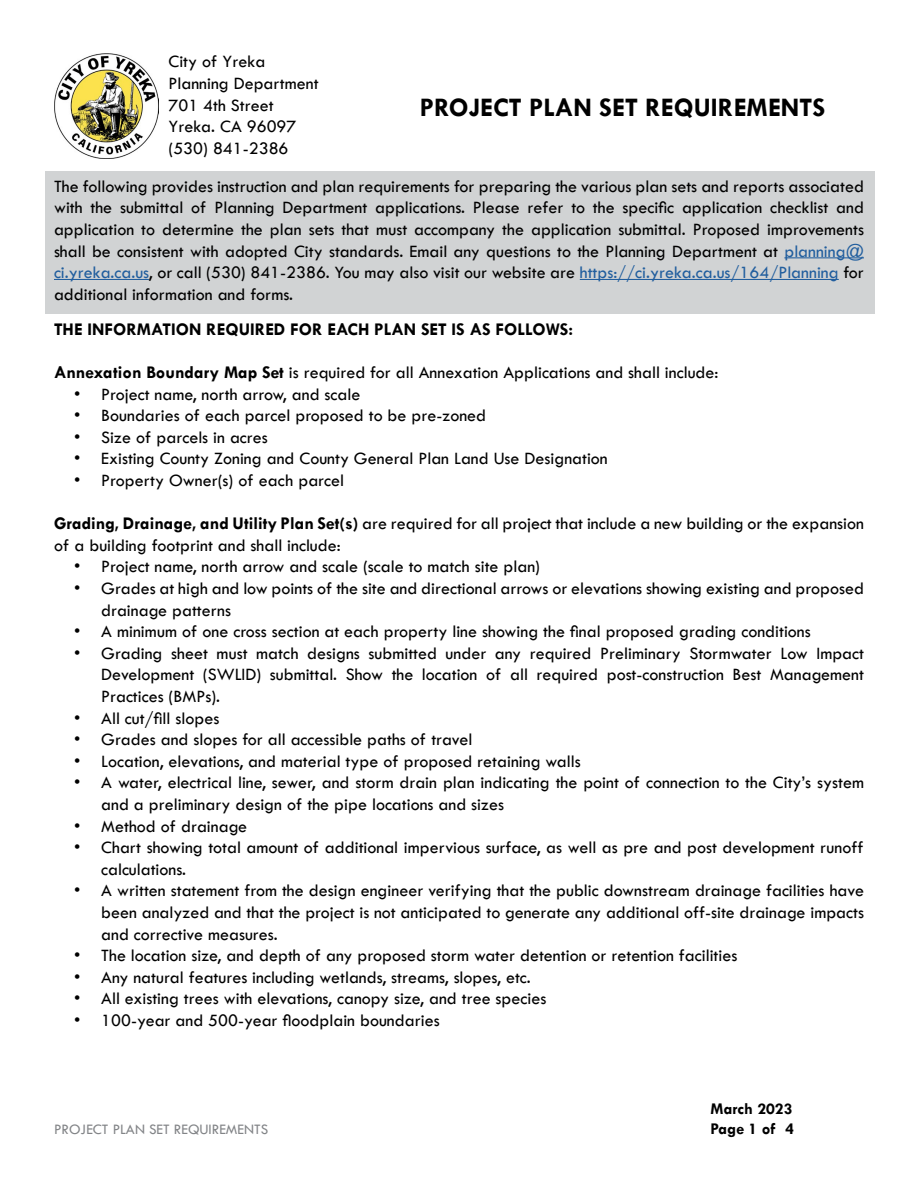
<style>
.page{position:relative;width:918px;height:1188px;background:#fff}
.page>*{position:absolute;margin:0;border:0;box-sizing:border-box;transform-origin:0 0}
.t1{font:700 27px "Tw Cen";color:#000}
.t2{font:18px/21.6px "Tw Cen";color:#000}
.t3{font:700 18px "Tw Cen";color:#000}
.t4{font:700 16.5px "Tw Cen";color:#000}
.t5{font:15px "Tw Cen";color:#828487}
.s1{color:#215e9e}
.s2{font-weight:700}
</style>
<div class="page">
<div style="left:45px;top:171px;width:830px;height:142px;background:#d1d3d4"></div>
<hr style="left:784px;top:257px;width:80px;height:1px;background:#215e9e">
<hr style="left:54px;top:279px;width:95px;height:1px;background:#215e9e">
<hr style="left:580px;top:279px;width:259px;height:1px;background:#215e9e">
<img style="left:54px;top:54px;width:104px;height:104px">
<p class="t2" style="left:168px;top:51px;width:152px">City of Yreka<br>Planning Department<br>701 4th Street<br>Yreka. CA 96097 (530) 841-2386</p>
<h1 class="t1" style="left:420px;top:91px;width:407px">PROJECT PLAN SET REQUIREMENTS</h1>
<p class="t2" style="left:54px;top:175px;width:812px;text-align:justify">The following provides instruction and plan requirements for preparing the various plan sets and reports associated with the submittal of Planning Department applications. Please refer to the specific application checklist and application to determine the plan sets that must accompany the application submittal. Proposed improvements shall be consistent with adopted City standards. Email any questions to the Planning Department at <span class="s1">planning@ ci.yreka.ca.us</span>, or call (530) 841-2386. You may also visit our website are <span class="s1">https://ci.yreka.ca.us/164/Planning</span> for additional information and forms.</p>
<p class="t3" style="left:54px;top:318px;width:521px">THE INFORMATION REQUIRED FOR EACH PLAN SET IS AS FOLLOWS:</p>
<p class="t2" style="left:54px;top:362px;width:666px"><span class="s2">Annexation Boundary Map Set</span> is required for all Annexation Applications and shall include:</p>
<p class="t2" style="left:74px;top:383px;width:288px">• Project name, north arrow, and scale</p>
<p class="t2" style="left:74px;top:405px;width:413px">• Boundaries of each parcel proposed to be pre-zoned</p>
<p class="t2" style="left:74px;top:426px;width:195px">• Size of parcels in acres</p>
<p class="t2" style="left:74px;top:448px;width:535px">• Existing County Zoning and County General Plan Land Use Designation</p>
<p class="t2" style="left:74px;top:470px;width:271px">• Property Owner(s) of each parcel</p>
<p class="t2" style="left:54px;top:513px;width:812px"><span class="s2">Grading, Drainage, and Utility Plan Set(s)</span> are required for all project that include a new building or the expansion of a building footprint and shall include:</p>
<p class="t2" style="left:74px;top:556px;width:467px">• Project name, north arrow and scale (scale to match site plan)</p>
<p class="t2" style="left:101px;top:578px;width:764px;text-indent:-27px">• Grades at high and low points of the site and directional arrows or elevations showing existing and proposed drainage patterns</p>
<p class="t2" style="left:74px;top:621px;width:738px">• A minimum of one cross section at each property line showing the final proposed grading conditions</p>
<p class="t2" style="left:101px;top:642px;width:764px;text-align:justify;text-indent:-27px">• Grading sheet must match designs submitted under any required Preliminary Stormwater Low Impact Development (SWLID) submittal. Show the location of all required post-construction Best Management Practices (BMPs).</p>
<p class="t2" style="left:74px;top:707px;width:147px">• All cut/fill slopes</p>
<p class="t2" style="left:74px;top:729px;width:400px">• Grades and slopes for all accessible paths of travel</p>
<p class="t2" style="left:74px;top:750px;width:508px">• Location, elevations, and material type of proposed retaining walls</p>
<p class="t2" style="left:101px;top:772px;width:764px;text-indent:-27px">• A water, electrical line, sewer, and storm drain plan indicating the point of connection to the City’s system and a preliminary design of the pipe locations and sizes</p>
<p class="t2" style="left:74px;top:815px;width:175px">• Method of drainage</p>
<p class="t2" style="left:101px;top:837px;width:764px;text-indent:-27px">• Chart showing total amount of additional impervious surface, as well as pre and post development runoff calculations.</p>
<p class="t2" style="left:101px;top:880px;width:764px;text-align:justify;text-indent:-27px">• A written statement from the design engineer verifying that the public downstream drainage facilities have been analyzed and that the project is not anticipated to generate any additional off-site drainage impacts and corrective measures.</p>
<p class="t2" style="left:74px;top:945px;width:665px">• The location size, and depth of any proposed storm water detention or retention facilities</p>
<p class="t2" style="left:74px;top:966px;width:458px">• Any natural features including wetlands, streams, slopes, etc.</p>
<p class="t2" style="left:74px;top:988px;width:474px">• All existing trees with elevations, canopy size, and tree species</p>
<p class="t2" style="left:74px;top:1010px;width:367px">• 100-year and 500-year floodplain boundaries</p>
<h1 class="t1" style="left:220px;top:260px;width:430px">UNIVERSAL PLANNING APPLICATION</h1>
<p class="t4" style="left:711px;top:1099px;width:83px">March 2023</p>
<p class="t5" style="left:54px;top:1120px;width:216px">PROJECT PLAN SET REQUIREMENTS</p>
<p class="t4" style="left:711px;top:1119px;width:85px">Page 1 of 4</p>
</div>
